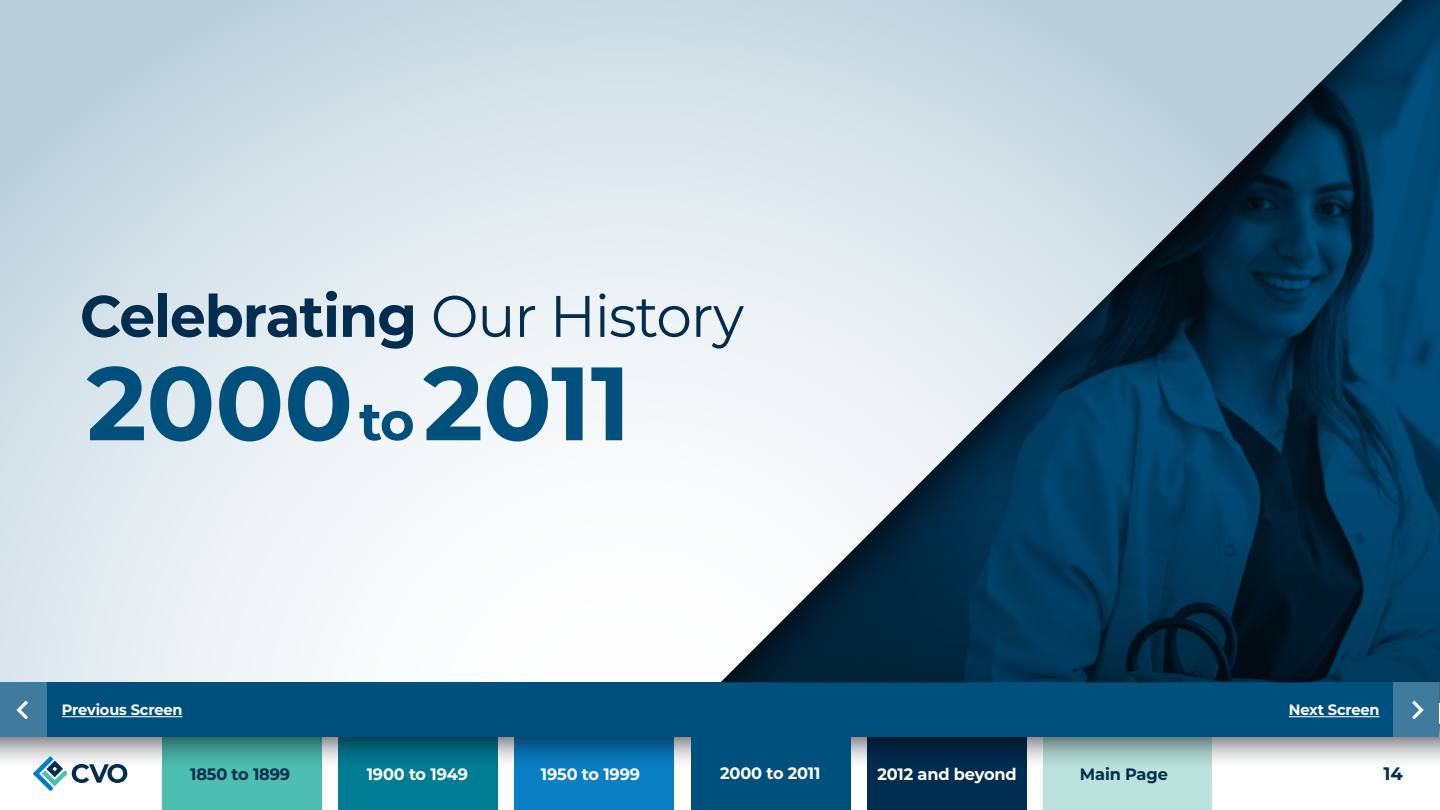
<style>
.page{position:relative;width:1440px;height:810px;background:#fff}
.page>*{position:absolute;margin:0;border:0;box-sizing:border-box;transform-origin:0 0}
.t1{font:700 103.95px "Montserrat";letter-spacing:-.005em;color:#00507d}
.t2{font:700 58.5px "Montserrat";letter-spacing:-.02em;color:#002d50}
.t3{font:700 18px "Montserrat";color:#002d50}
.t4{font:700 16.5px "Montserrat";letter-spacing:-.01em;color:#fff}
.t5{font:700 16.5px "Montserrat";letter-spacing:-.01em;color:#002d50}
.t6{font:700 15px "Montserrat";letter-spacing:-.01em;color:#fff}
.s1{font-weight:400}
.s2{font-size:54px}
</style>
<div class="page">
<svg style="left:0;top:0;width:721px;height:682px"></svg>
<div style="left:338px;top:731px;width:160px;height:79px;background:#007c94"></div>
<div style="left:162px;top:731px;width:159px;height:79px;background:#4dbeb0"></div>
<div style="left:514px;top:731px;width:160px;height:79px;background:#097ec3"></div>
<div style="left:867px;top:731px;width:160px;height:79px;background:#002d50"></div>
<div style="left:1043px;top:731px;width:168px;height:79px;background:#bbe2dc"></div>
<svg style="left:0;top:737px;width:1440px;height:32px"></svg>
<svg style="left:33px;top:756px;width:94px;height:35px"></svg>
<div style="left:0;top:682px;width:1439px;height:55px;background:#00507d"></div>
<div style="left:0;top:682px;width:47px;height:55px;background:#3f7b9d"></div>
<div style="left:1393px;top:682px;width:47px;height:55px;background:#3f7b9d"></div>
<hr style="left:62px;top:716px;width:120px;height:1px;background:#fff">
<svg style="left:16px;top:700px;width:12px;height:19px"></svg>
<hr style="left:1289px;top:716px;width:91px;height:1px;background:#fff">
<svg style="left:1412px;top:700px;width:12px;height:19px"></svg>
<div style="left:691px;top:731px;width:159px;height:79px;background:#00507d"></div>
<img style="left:721px;top:0;width:719px;height:683px">
<h2 class="t2" style="left:80px;top:274px;width:666px">Celebrating <span class="s1">Our History</span></h2>
<h1 class="t1" style="left:87px;top:328px;width:546px">2000<span class="s2">to</span> 2011</h1>
<p class="t6" style="left:62px;top:699px;width:122px">Previous Screen</p>
<p class="t6" style="left:1289px;top:699px;width:92px">Next Screen</p>
<p class="t5" style="left:190px;top:762px;width:101px">1850 to 1899</p>
<p class="t4" style="left:367px;top:762px;width:103px">1900 to 1949</p>
<p class="t4" style="left:541px;top:762px;width:101px">1950 to 1999</p>
<p class="t4" style="left:878px;top:762px;width:141px">2012 and beyond</p>
<p class="t5" style="left:1080px;top:762px;width:89px">Main Page</p>
<p class="t4" style="left:720px;top:762px;width:102px">2000 to 2011</p>
<p class="t3" style="left:1383px;top:761px;width:21px">14</p>
</div>
